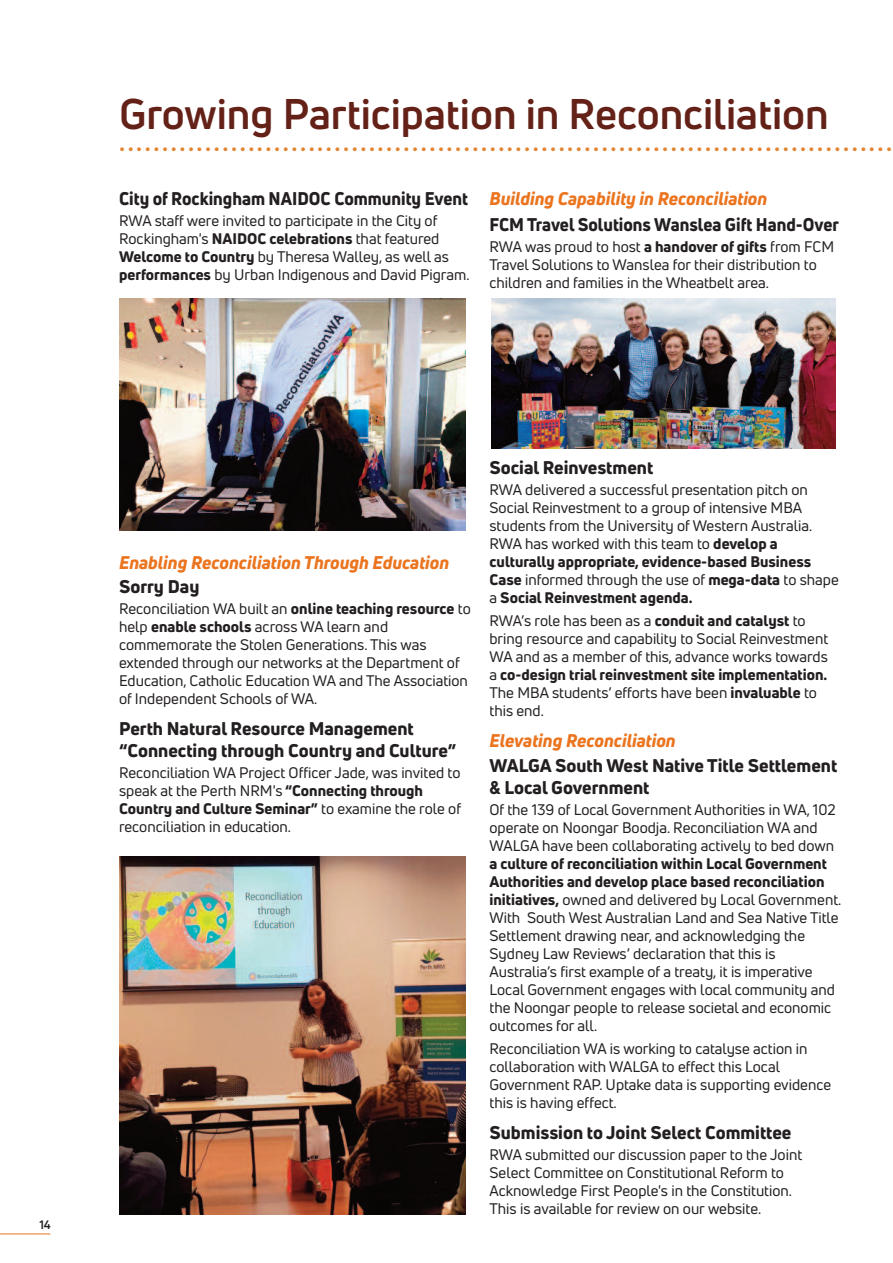
<style>
.page{position:relative;width:893px;height:1263px;background:#fff}
.page>*{position:absolute;margin:0;border:0;box-sizing:border-box;transform-origin:0 0}
.t1{font:700 42px "Uni Neue";color:#642118}
.t2{font:700 25.5px "Uni Neue";color:#e3842f}
.t3{font:800 18px/21.6px "Uni Neue";color:#231f20}
.t4{font:italic 800 18px "Uni Neue";color:#eb741f}
.t5{font:800 18px "Uni Neue";color:#231f20;scale:.95 1}
.t6{font:15px/18px "Uni Neue";color:#231f20}
.t7{font:700 12px "Uni Neue";color:#231f20}
.s1{font-weight:800}
</style>
<div class="page">
<hr style="left:0;top:1233px;width:50px;height:1px;background:#eb741f">
<img style="left:491px;top:299px;width:344px;height:149px">
<img style="left:119px;top:299px;width:347px;height:231px">
<img style="left:119px;top:856px;width:347px;height:358px">
<h1 class="t1" style="left:119px;top:99px;width:711px">Growing Participation in Reconciliation</h1>
<h2 class="t2" style="left:119px;top:133px;width:775px">..........................................................................................</h2>
<p class="t5" style="left:119px;top:192px;width:369px">City of Rockingham NAIDOC Community Event</p>
<p class="t6" style="left:119px;top:214px;width:352px">RWA staff were invited to participate in the City of Rockingham's <span class="s1">NAIDOC celebrations</span> that featured <span class="s1">Welcome to Country</span> by Theresa Walley, as well as <span class="s1">performances</span> by Urban Indigenous and David Pigram.</p>
<p class="t4" style="left:489px;top:192px;width:279px">Building Capability in Reconciliation</p>
<p class="t5" style="left:489px;top:218px;width:369px">FCM Travel Solutions Wanslea Gift Hand-Over</p>
<p class="t6" style="left:489px;top:240px;width:346px">RWA was proud to host <span class="s1">a handover of gifts</span> from FCM<br>Travel Solutions to Wanslea for their distribution to children and families in the Wheatbelt area.</p>
<p class="t7" style="left:39px;top:1221px;width:13px">14</p>
<p class="t4" style="left:119px;top:556px;width:332px">Enabling Reconciliation Through Education</p>
<p class="t3" style="left:119px;top:578px;width:82px">Sorry Day</p>
<p class="t6" style="left:119px;top:602px;width:353px">Reconciliation WA built an <span class="s1">online teaching resource</span> to help <span class="s1">enable schools</span> across WA learn and commemorate the Stolen Generations. This was extended through our networks at the Department of Education, Catholic Education WA and The Association of Independent Schools of WA.</p>
<p class="t3" style="left:119px;top:720px;width:339px">Perth Natural Resource Management “Connecting through Country and Culture”</p>
<p class="t6" style="left:119px;top:765px;width:344px">Reconciliation WA Project Officer Jade, was invited to speak at the Perth NRM's <span class="s1">“Connecting through Country and Culture Seminar”</span> to examine the role of reconciliation in education.</p>
<p class="t3" style="left:489px;top:459px;width:165px">Social Reinvestment</p>
<p class="t6" style="left:489px;top:483px;width:351px">RWA delivered a successful presentation pitch on Social Reinvestment to a group of intensive MBA students from the University of Western Australia.<br>RWA has worked with this team to <span class="s1">develop a culturally appropriate, evidence-based Business Case</span> informed through the use of <span class="s1">mega-data</span> to shape a <span class="s1">Social Reinvestment agenda.</span></p>
<p class="t6" style="left:489px;top:613px;width:340px">RWA’s role has been as a <span class="s1">conduit and catalyst</span> to bring resource and capability to Social Reinvestment WA and as a member of this, advance works towards a <span class="s1">co-design trial reinvestment site implementation.<br></span>The MBA students’ efforts have been <span class="s1">invaluable</span> to this end.</p>
<p class="t4" style="left:489px;top:734px;width:188px">Elevating Reconciliation</p>
<p class="t3" style="left:489px;top:757px;width:349px">WALGA South West Native Title Settlement &amp; Local Government</p>
<p class="t6" style="left:489px;top:803px;width:348px">Of the 139 of Local Government Authorities in WA, 102 operate on Noongar Boodja. Reconciliation WA and<br>WALGA have been collaborating actively to bed down</p>
<p class="t6" style="left:489px;top:857px;width:353px"><span class="s1">a culture of reconciliation within Local Government Authorities and develop place based reconciliation initiatives,</span> owned and delivered by Local Government.<br>With South West Australian Land and Sea Native Title Settlement drawing near, and acknowledging the Sydney Law Reviews’ declaration that this is Australia’s first example of a treaty, it is imperative Local Government engages with local community and the Noongar people to release societal and economic outcomes for all.</p>
<p class="t6" style="left:489px;top:1041px;width:343px">Reconciliation WA is working to catalyse action in collaboration with WALGA to effect this Local Government RAP. Uptake data is supporting evidence this is having effect.</p>
<p class="t3" style="left:489px;top:1123px;width:303px">Submission to Joint Select Committee</p>
<p class="t6" style="left:489px;top:1147px;width:314px">RWA submitted our discussion paper to the Joint Select Committee on Constitutional Reform to Acknowledge First People's in the Constitution.<br>This is available for review on our website.</p>
</div>
